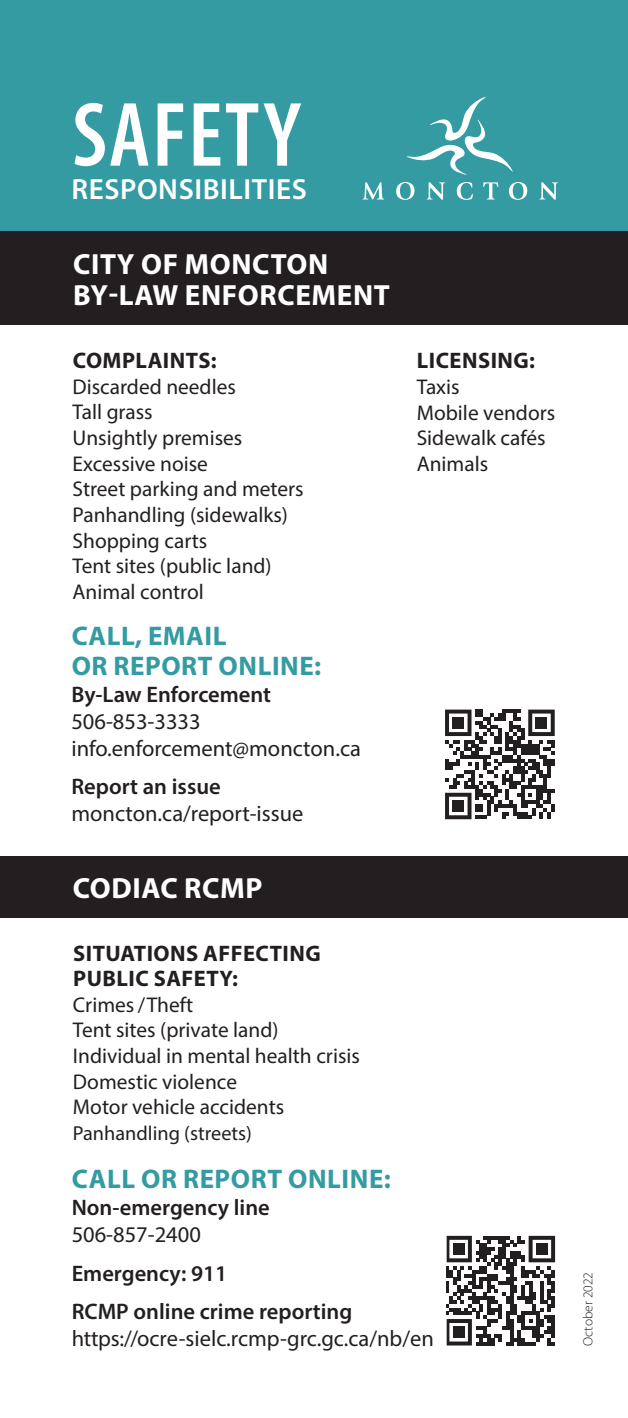
<style>
.page{position:relative;width:628px;height:1418px;background:#fff}
.page>*{position:absolute;margin:0;border:0;box-sizing:border-box;transform-origin:0 0}
.t1{font:600 condensed 92.25px "Myriad Pro";letter-spacing:.02em;color:#fff}
.t2{font:700 29.25px/31.5px "Myriad Pro";letter-spacing:.02em;color:#fff}
.t3{font:600 29.25px "Myriad Pro";letter-spacing:.02em;color:#fff}
.t4{font:700 27px/29.2px "Myriad Pro";letter-spacing:.02em;color:#349ba3}
.t5{font:22.5px/27px "Myriad Pro";color:#231f20}
.t6{font:600 22.5px/38.2px "Myriad Pro";color:#231f20}
.t7{font:700 22.5px/24.8px "Myriad Pro";letter-spacing:.02em;color:#231f20}
.t8{font:21.38px/25.7px "Myriad Pro";color:#231f20}
.t9{font:20.25px "Myriad Pro";color:#231f20}
.t10{font:300 13.5px "Myriad Pro";color:#231f20}
</style>
<div class="page">
<div style="left:0;top:0;width:628px;height:242px;background:#349ba3"></div>
<div style="left:0;top:856px;width:628px;height:62px;background:#231f20"></div>
<svg style="left:406px;top:97px;width:107px;height:78px"></svg>
<svg style="left:362px;top:182px;width:22px;height:17px"></svg>
<svg style="left:396px;top:182px;width:18px;height:18px"></svg>
<svg style="left:427px;top:182px;width:18px;height:18px"></svg>
<svg style="left:457px;top:182px;width:16px;height:18px"></svg>
<svg style="left:483px;top:182px;width:15px;height:17px"></svg>
<svg style="left:509px;top:182px;width:18px;height:18px"></svg>
<svg style="left:539px;top:182px;width:19px;height:18px"></svg>
<div style="left:0;top:232px;width:628px;height:93px;background:#231f20"></div>
<svg style="left:446px;top:1235px;width:109px;height:110px"></svg>
<div style="left:453px;top:1243px;width:11px;height:11px;background:#231f20"></div>
<div style="left:536px;top:1243px;width:11px;height:11px;background:#231f20"></div>
<div style="left:453px;top:1326px;width:11px;height:11px;background:#231f20"></div>
<svg style="left:445px;top:709px;width:109px;height:110px"></svg>
<div style="left:452px;top:717px;width:12px;height:11px;background:#231f20"></div>
<div style="left:536px;top:717px;width:11px;height:11px;background:#231f20"></div>
<div style="left:452px;top:800px;width:12px;height:11px;background:#231f20"></div>
<h1 class="t1" style="left:72px;top:78px;width:230px">SAFETY</h1>
<h2 class="t3" style="left:71px;top:171px;width:237px">RESPONSIBILITIES</h2>
<h2 class="t2" style="left:73px;top:247px;width:318px">CITY OF MONCTON<br>BY-LAW ENFORCEMENT</h2>
<p class="t7" style="left:73px;top:347px;width:145px">COMPLAINTS:</p>
<p class="t8" style="left:73px;top:373px;width:233px">Discarded needles<br>Tall grass<br>Unsightly premises<br>Excessive noise<br>Street parking and meters<br>Panhandling (sidewalks)<br>Shopping carts<br>Tent sites (public land)<br>Animal control</p>
<p class="t4" style="left:72px;top:620px;width:251px">CALL, EMAIL<br>OR REPORT ONLINE:</p>
<p class="t6" style="left:71px;top:674px;width:201px">By-Law Enforcement</p>
<p class="t5" style="left:71px;top:707px;width:291px">506-853-3333 info.enforcement@moncton.ca</p>
<p class="t6" style="left:71px;top:766px;width:151px">Report an issue</p>
<p class="t5" style="left:71px;top:799px;width:233px">moncton.ca/report-issue</p>
<h2 class="t2" style="left:73px;top:871px;width:191px">CODIAC RCMP</h2>
<p class="t7" style="left:73px;top:940px;width:249px">SITUATIONS AFFECTING<br>PUBLIC SAFETY:</p>
<p class="t8" style="left:73px;top:991px;width:288px">Crimes / Theft<br>Tent sites (private land)<br>Individual in mental health crisis<br>Domestic violence<br>Motor vehicle accidents</p>
<p class="t9" style="left:73px;top:1121px;width:180px">Panhandling (streets)</p>
<p class="t7" style="left:417px;top:348px;width:119px">LICENSING:</p>
<p class="t8" style="left:417px;top:374px;width:140px">Taxis<br>Mobile vendors<br>Sidewalk cafés<br>Animals</p>
<p class="t4" style="left:72px;top:1163px;width:320px">CALL OR REPORT ONLINE:</p>
<p class="t6" style="left:72px;top:1188px;width:200px">Non-emergency line</p>
<p class="t5" style="left:72px;top:1220px;width:131px">506-857-2400</p>
<p class="t6" style="left:72px;top:1253px;width:282px">Emergency: 911<br>RCMP online crime reporting</p>
<p class="t5" style="left:72px;top:1324px;width:364px">https://ocre-sielc.rcmp-grc.gc.ca/nb/en</p>
<p class="t10" style="left:580px;top:1345px;width:75px;rotate:-90deg">October 2022</p>
</div>
